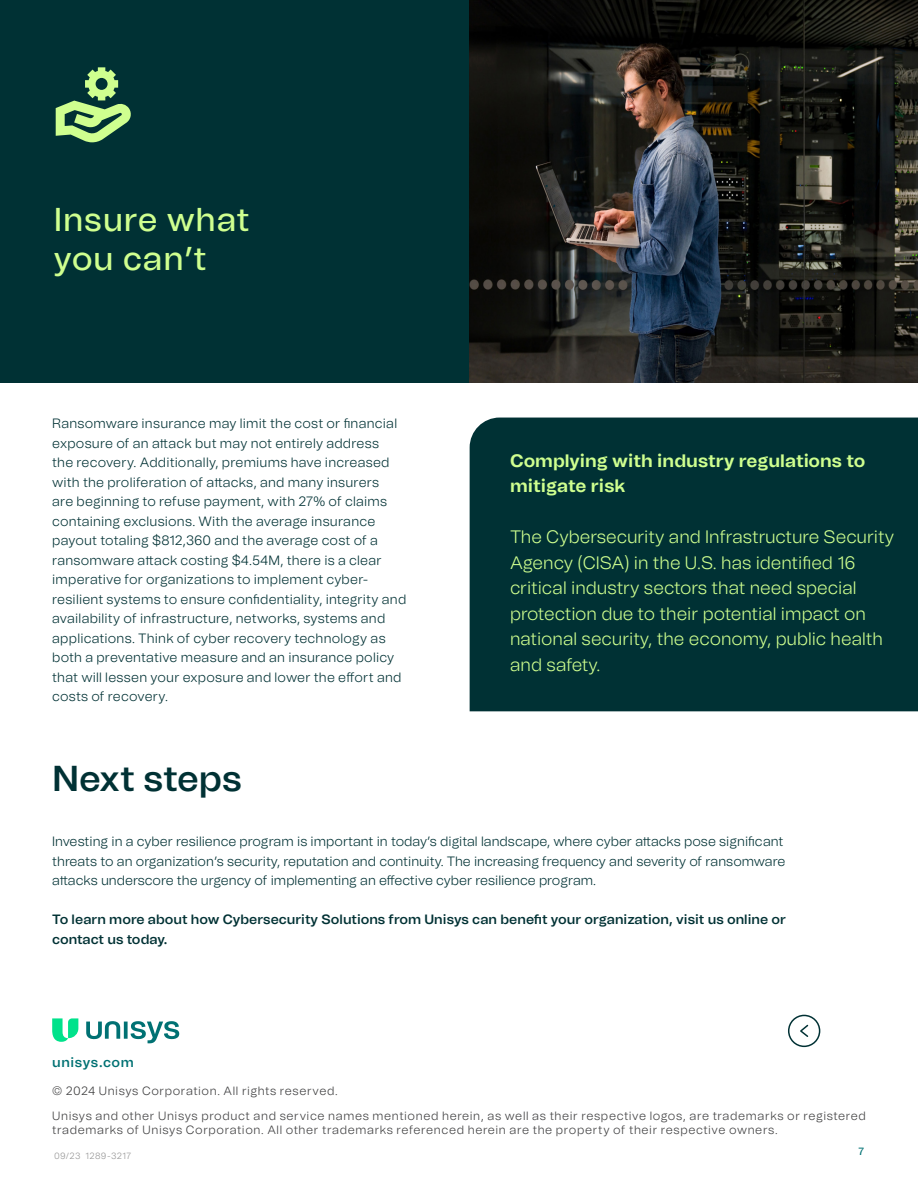
<style>
.page{position:relative;width:918px;height:1188px;background:#fff}
.page>*{position:absolute;margin:0;border:0;box-sizing:border-box;transform-origin:0 0}
.Headline{font:600 36px "Unisys";color:#003134}
.Callout_inside_box{font:500 33px/39.6px "Unisys";letter-spacing:.02em;color:#cfff8f}
.Callout{font:300 18px/25.5px "Unisys";color:#cfff8f}
.Callout-2{font:700 18px/25.5px "Unisys";color:#cfff8f}
.Body_Text{font:300 13.5px/19.5px "Unisys";letter-spacing:.015em;color:#003134}
.Headline-2{font:300 13.5px/19.5px "Unisys";color:#003134}
.Headline-3{font:600 13.5px/19.5px "Unisys";color:#003134}
.unisys_com{font:600 13.5px "Unisys";letter-spacing:.045em;color:#007173}
.Boiler_Plate{font:300 12px/14.4px "Unisys";letter-spacing:.05em;color:#3e3e3f}
.t1{font:500 10.5px "Unisys";color:#007173}
.Drop_Cap_Copy{font:300 9px "Unisys";letter-spacing:.045em;color:#949494}
</style>
<div class="page">
<div style="left:0;top:0;width:470px;height:383px;background:#003134"></div>
<img style="left:470px;top:0;width:448px;height:383px">
<svg style="left:56px;top:67px;width:75px;height:75px"></svg>
<svg style="left:52px;top:1018px;width:26px;height:24px"></svg>
<svg style="left:86px;top:1021px;width:93px;height:22px"></svg>
<div style="left:788px;top:1015px;width:32px;height:32px;border:2px solid #003134;border-radius:50%"></div>
<svg style="left:800px;top:1024px;width:9px;height:13px"></svg>
<div style="left:470px;top:418px;width:448px;height:293px;background:#003134"></div>
<p class="Callout_inside_box" style="left:54px;top:198px;width:197px">Insure what you can’t</p>
<p class="Body_Text" style="left:52px;top:414px;width:356px">Ransomware insurance may limit the cost or financial exposure of an attack but may not entirely address<br>the recovery. Additionally, premiums have increased with the proliferation of attacks, and many insurers<br>are beginning to refuse payment, with 27% of claims containing exclusions. With the average insurance payout totaling $812,360 and the average cost of a ransomware attack costing $4.54M, there is a clear imperative for organizations to implement cyber&shy;resilient systems to ensure confidentiality, integrity and availability of infrastructure, networks, systems and applications. Think of cyber recovery technology as both a preventative measure and an insurance policy that will lessen your exposure and lower the effort and costs of recovery.</p>
<p class="Callout-2" style="left:510px;top:447px;width:357px">Complying with industry regulations to mitigate risk</p>
<p class="Callout" style="left:510px;top:524px;width:386px">The Cybersecurity and Infrastructure Security Agency (CISA) in the U.S. has identified 16 critical industry sectors that need special protection due to their potential impact on national security, the economy, public health and safety.</p>
<p class="Headline" style="left:52px;top:752px;width:191px">Next steps</p>
<p class="Headline-2" style="left:52px;top:832px;width:735px">Investing in a cyber resilience program is important in today’s digital landscape, where cyber attacks pose significant threats to an organization’s security, reputation and continuity. The increasing frequency and severity of ransomware attacks underscore the urgency of implementing an effective cyber resilience program.</p>
<p class="Headline-3" style="left:52px;top:909px;width:735px">To learn more about how Cybersecurity Solutions from Unisys can benefit your organization, visit us online or contact us today.</p>
<p class="unisys_com" style="left:52px;top:1053px;width:83px">unisys.com</p>
<p class="Boiler_Plate" style="left:52px;top:1083px;width:287px">© 2024 Unisys Corporation. All rights reserved.</p>
<p class="Boiler_Plate" style="left:52px;top:1108px;width:815px">Unisys and other Unisys product and service names mentioned herein, as well as their respective logos, are trademarks or registered trademarks of Unisys Corporation. All other trademarks referenced herein are the property of their respective owners.</p>
<p class="Drop_Cap_Copy" style="left:54px;top:1150px;width:79px">09/23 1289-3217</p>
<p class="t1" style="left:859px;top:1144px;width:7px">7</p>
</div>
